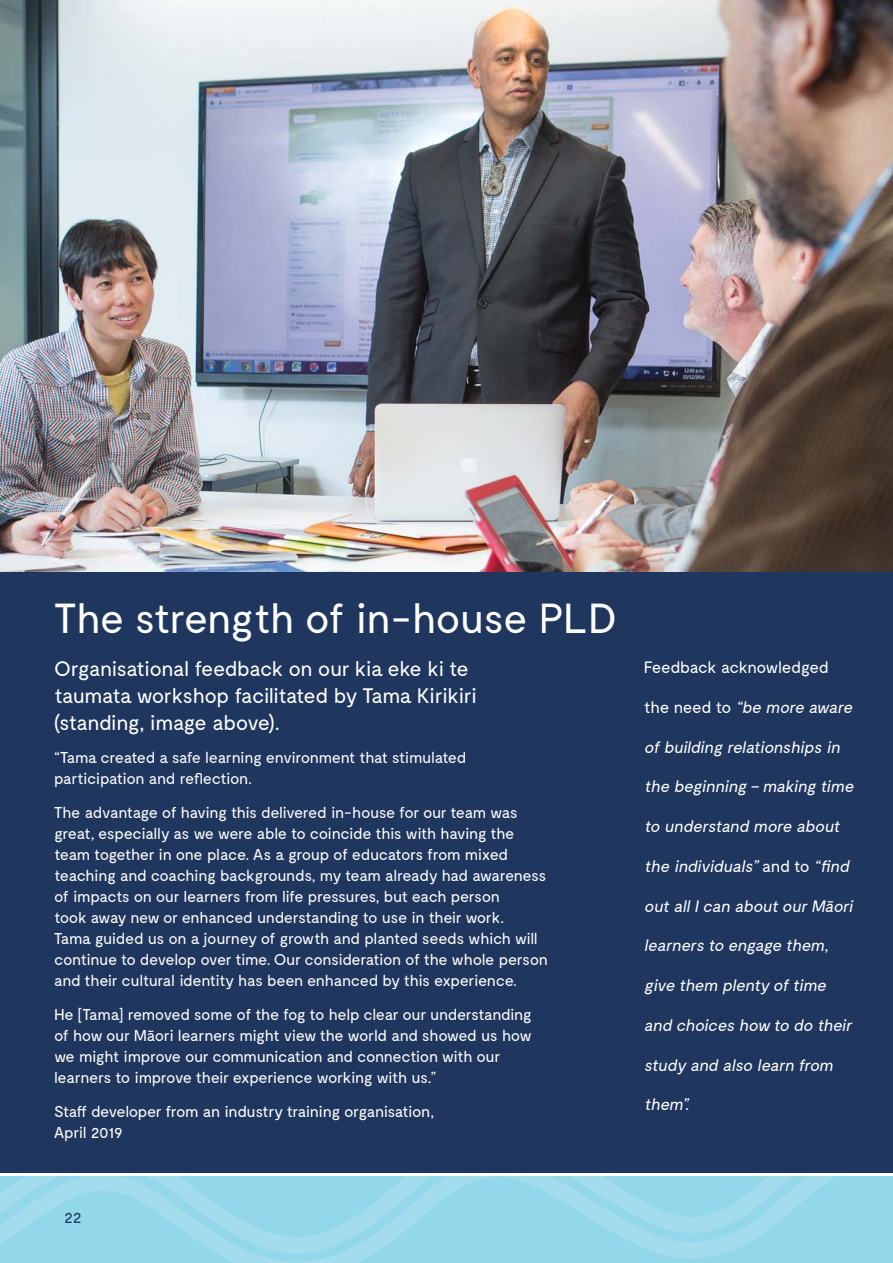
<style>
.page{position:relative;width:893px;height:1263px;background:#fff}
.page>*{position:absolute;margin:0;border:0;box-sizing:border-box;transform-origin:0 0}
.t1{font:42px "Moderat";letter-spacing:-.025em;color:#fff}
.t2{font:21px/27px "Moderat";letter-spacing:-.03em;color:#fff}
.t3{font:italic 16.5px "Moderat";color:#fff}
.t4{font:16.5px "Moderat";letter-spacing:-.02em;color:#fff}
.t5{font:15.75px/21px "Moderat";letter-spacing:-.025em;color:#fff}
.t6{font:15.75px "Moderat";color:#1f365e}
.s1{font-style:normal}
</style>
<div class="page">
<div style="left:0;top:0;width:892px;height:1172px;background:#1f365e"></div>
<svg style="left:0;top:1177px;width:892px;height:86px;background:#97d8ea"></svg>
<img style="left:0;top:0;width:892px;height:572px">
<h1 class="t1" style="left:54px;top:605px;width:564px">The strength of in-house PLD</h1>
<h2 class="t2" style="left:54px;top:658px;width:424px">Organisational feedback on our kia eke ki te taumata workshop facilitated by Tama Kirikiri (standing, image above).</h2>
<p class="t5" style="left:54px;top:749px;width:414px">“Tama created a safe learning environment that stimulated participation and reflection.</p>
<p class="t5" style="left:54px;top:804px;width:495px">The advantage of having this delivered in-house for our team was great, especially as we were able to coincide this with having the team together in one place. As a group of educators from mixed teaching and coaching backgrounds, my team already had awareness of impacts on our learners from life pressures, but each person<br>took away new or enhanced understanding to use in their work.<br>Tama guided us on a journey of growth and planted seeds which will continue to develop over time. Our consideration of the whole person and their cultural identity has been enhanced by this experience.</p>
<p class="t5" style="left:54px;top:1006px;width:479px">He [Tama] removed some of the fog to help clear our understanding of how our Māori learners might view the world and showed us how we might improve our communication and connection with our learners to improve their experience working with us.”</p>
<p class="t5" style="left:54px;top:1103px;width:381px">Staff developer from an industry training organisation,<br>April 2019</p>
<p class="t6" style="left:64px;top:1213px;width:19px">22</p>
<p class="t4" style="left:644px;top:662px;width:186px">Feedback acknowledged</p>
<p class="t3" style="left:644px;top:702px;width:212px"><span class="s1">th e n e e d to</span> “be more aware</p>
<p class="t3" style="left:644px;top:741px;width:200px">of building relationships in</p>
<p class="t3" style="left:644px;top:781px;width:214px">the beginning – making time</p>
<p class="t3" style="left:644px;top:821px;width:200px">to understand more about</p>
<p class="t3" style="left:644px;top:861px;width:209px">the individuals” <span class="s1">a n d to</span> “find</p>
<p class="t3" style="left:644px;top:900px;width:213px">out all I can about our Māori</p>
<p class="t3" style="left:644px;top:940px;width:188px">learners to engage them,</p>
<p class="t3" style="left:644px;top:980px;width:186px">give them plenty of time</p>
<p class="t3" style="left:644px;top:1020px;width:212px">and choices how to do their</p>
<p class="t3" style="left:644px;top:1059px;width:193px">study and also learn from</p>
<p class="t3" style="left:644px;top:1099px;width:49px">them”.</p>
</div>
